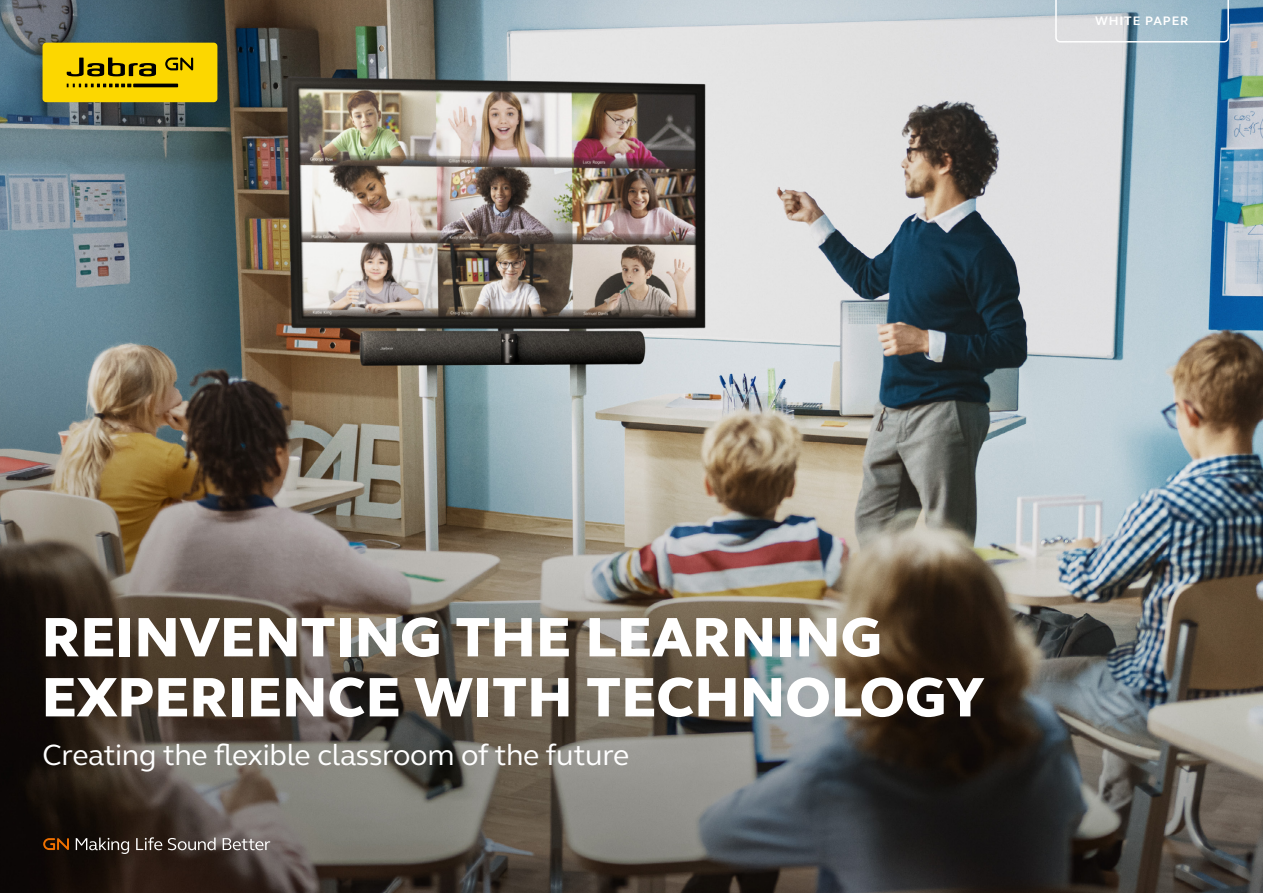
<style>
.page{position:relative;width:1263px;height:893px;background:#fff}
.page>*{position:absolute;margin:0;border:0;box-sizing:border-box;transform-origin:0 0}
.t1{font:800 57px/60px "GN Elliot";letter-spacing:.01em;color:#fff}
.t2{font:30px "GN Elliot";letter-spacing:-.01em;color:#fff}
.t3{font:700 12.6px "GN Elliot";letter-spacing:.075em;color:#fff}
</style>
<div class="page">
<img style="left:0;top:0;width:1263px;height:893px">
<div style="left:43px;top:43px;width:174px;height:59px;background:#fcd700;border-radius:4px"></div>
<svg style="left:67px;top:58px;width:89px;height:18px"></svg>
<svg style="left:67px;top:84px;width:64px;height:3px"></svg>
<hr style="left:133px;top:84px;width:45px;height:3px;background:#000">
<svg style="left:165px;top:57px;width:28px;height:13px"></svg>
<svg style="left:43px;top:838px;width:26px;height:12px"></svg>
<svg style="left:76px;top:837px;width:53px;height:17px"></svg>
<svg style="left:136px;top:837px;width:26px;height:13px"></svg>
<svg style="left:168px;top:837px;width:48px;height:13px"></svg>
<svg style="left:223px;top:838px;width:47px;height:12px"></svg>
<svg style="left:1055px;top:0;width:174px;height:43px;background:#aac0cd"></svg>
<p class="t3" style="left:1095px;top:12px;width:95px">WHITE PAPER</p>
<p class="t1" style="left:42px;top:607px;width:943px">REINVENTING THE LEARNING<br>EXPERIENCE WITH TECHNOLOGY</p>
<p class="t2" style="left:43px;top:735px;width:588px">Creating the flexible classroom of the future</p>
</div>
